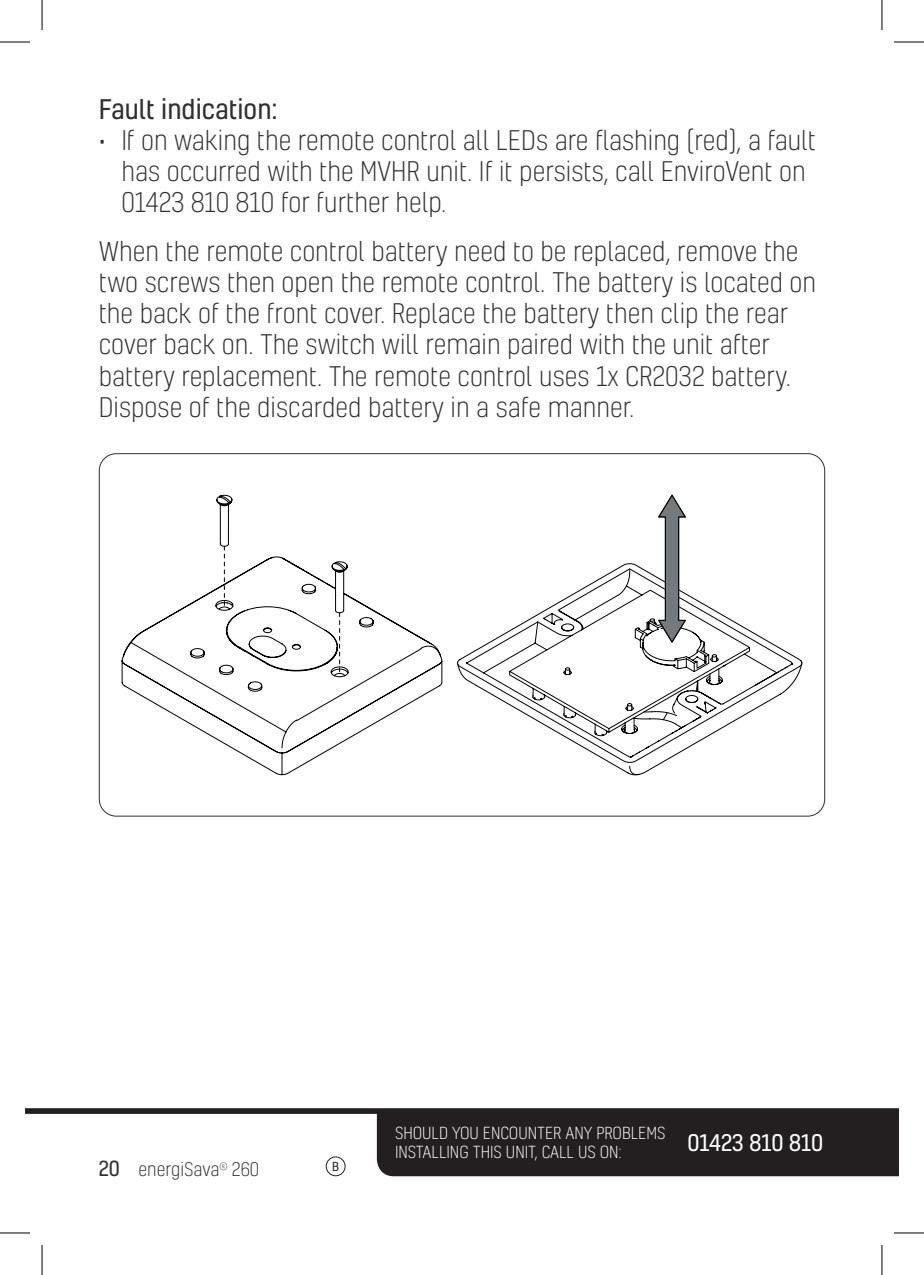
<style>
.page{position:relative;width:924px;height:1275px;background:#fff}
.page>*{position:absolute;margin:0;border:0;box-sizing:border-box;transform-origin:0 0}
.t1{font:300 26px/31.2px "Kelson";color:#312f30}
.t2{font:26px "Kelson";color:#312f30}
.t3{font:22px "Kelson";color:#fff}
.t4{font:300 18px "Kelson";color:#312f30}
.t5{font:300 16px/19.2px "Kelson";color:#fff}
.t6{font:12px "Kelson";color:#231f20}
.s1{font-weight:400;font-size:20px}
</style>
<div class="page">
<svg style="left:25px;top:1108px;width:873px;height:68px;fill:#231f20"></svg>
<div style="left:325px;top:1156px;width:20px;height:20px;border:1px solid #231f20;border-radius:50%"></div>
<svg style="left:457px;top:563px;width:345px;height:212px"></svg>
<svg style="left:657px;top:494px;width:28px;height:149px"></svg>
<svg style="left:121px;top:495px;width:321px;height:280px"></svg>
<svg style="left:224px;top:546px;width:1px;height:59px"></svg>
<svg style="left:303px;top:570px;width:129px;height:102px"></svg>
<svg style="left:441px;top:661px;width:1px;height:21px"></svg>
<hr style="left:0;top:42px;width:30px;height:1px;background:#000">
<hr style="left:893px;top:42px;width:30px;height:1px;background:#000">
<hr style="left:0;top:1232px;width:30px;height:1px;background:#000">
<hr style="left:893px;top:1232px;width:30px;height:1px;background:#000">
<hr style="left:42px;top:0;width:1px;height:30px;background:#000">
<hr style="left:42px;top:1245px;width:1px;height:30px;background:#000">
<hr style="left:881px;top:0;width:1px;height:30px;background:#000">
<hr style="left:881px;top:1245px;width:1px;height:30px;background:#000">
<p class="t2" style="left:99px;top:92px;width:180px">Fault indication:</p>
<p class="t1" style="left:121px;top:124px;width:695px;text-indent:-23px">• If on waking the remote control all LEDs are flashing (red), a fault has occurred with the MVHR unit. If it persists, call EnviroVent on<br>01423 810 810 for further help.</p>
<p class="t1" style="left:99px;top:235px;width:718px">When the remote control battery need to be replaced, remove the two screws then open the remote control. The battery is located on the back of the front cover. Replace the battery then clip the rear cover back on. The switch will remain paired with the unit after battery replacement. The remote control uses 1x CR2032 battery.<br>Dispose of the discarded battery in a safe manner.</p>
<p class="t4" style="left:99px;top:1158px;width:162px"><span class="s1">20</span> energiSava<sup>®</sup> 260</p>
<p class="t6" style="left:332px;top:1158px;width:8px">B</p>
<p class="t5" style="left:395px;top:1123px;width:272px">SHOULD YOU ENCOUNTER ANY PROBLEMS<br>INSTALLING THIS UNIT, CALL US ON:</p>
<p class="t3" style="left:687px;top:1128px;width:137px">01423 810 810</p>
</div>
